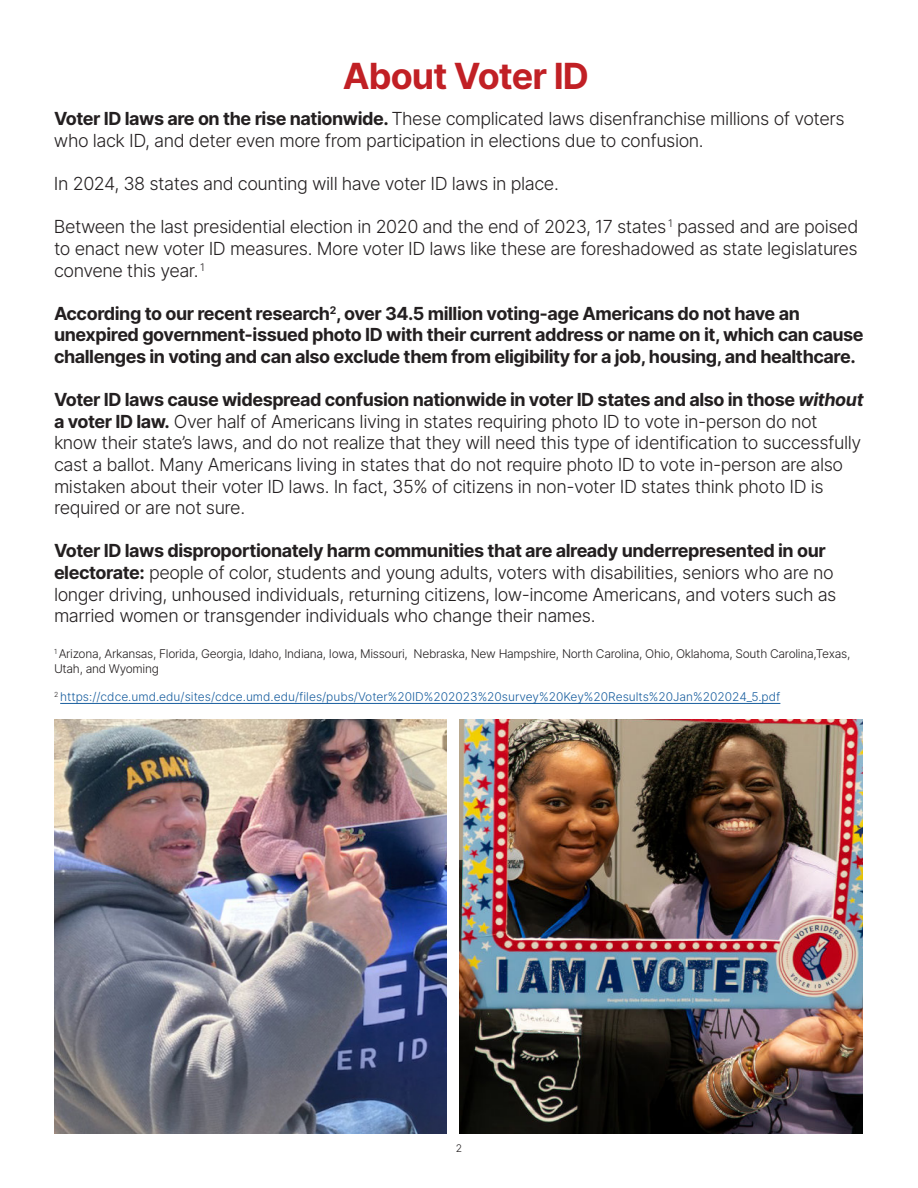
<style>
.page{position:relative;width:918px;height:1188px;background:#fff}
.page>*{position:absolute;margin:0;border:0;box-sizing:border-box;transform-origin:0 0}
.t1{font:36px "Inter V";letter-spacing:-.025em;color:#c12025}
.t2{font:300 18px/21.6px "Inter";letter-spacing:-.025em;color:#231f20}
.t3{font:700 18px/21.6px "Inter";letter-spacing:-.025em;color:#231f20}
.t4{font:300 12px/14.4px "Inter";letter-spacing:-.025em;color:#231f20}
.t5{font:300 12px "Inter";color:#175d9e}
.t6{font:300 10.5px "Inter";color:#231f20}
.s1{font-weight:700}
.s2{font-weight:700;font-style:italic}
</style>
<div class="page">
<hr style="left:60px;top:703px;width:720px;height:1px;background:#175d9e">
<img style="left:54px;top:719px;width:392px;height:415px">
<img style="left:459px;top:719px;width:404px;height:415px">
<h1 class="t1" style="left:343px;top:55px;width:248px">About Voter ID</h1>
<p class="t2" style="left:54px;top:108px;width:792px"><span class="s1">Voter ID laws are on the rise nationwide.</span> These complicated laws disenfranchise millions of voters who lack ID, and deter even more from participation in elections due to confusion.</p>
<p class="t2" style="left:54px;top:173px;width:506px">In 2024, 38 states and counting will have voter ID laws in place.</p>
<p class="t2" style="left:54px;top:216px;width:806px;text-align:justify">Between the last presidential election in 2020 and the end of 2023, 17 states <sup>1</sup> passed and are poised to enact new voter ID measures. More voter ID laws like these are foreshadowed as state legislatures convene this year. <sup>1</sup></p>
<p class="t3" style="left:54px;top:302px;width:811px">According to our recent research<sup>2</sup>, over 34.5 million voting-age Americans do not have an unexpired government-issued photo ID with their current address or name on it, which can cause challenges in voting and can also exclude them from eligibility for a job, housing, and healthcare.</p>
<p class="t2" style="left:54px;top:389px;width:811px"><span class="s1">Voter ID laws cause widespread confusion nationwide in voter ID states and also in those</span> <span class="s2">without </span><span class="s1">a voter ID law.</span> Over half of Americans living in states requiring photo ID to vote in-person do not know their state’s laws, and do not realize that they will need this type of identification to successfully cast a ballot. Many Americans living in states that do not require photo ID to vote in-person are also mistaken about their voter ID laws. In fact, 35% of citizens in non-voter ID states think photo ID is required or are not sure.</p>
<p class="t2" style="left:54px;top:540px;width:784px"><span class="s1">Voter ID laws disproportionately harm communities that are already underrepresented in our electorate:</span> people of color, students and young adults, voters with disabilities, seniors who are no longer driving, unhoused individuals, returning citizens, low-income Americans, and voters such as married women or transgender individuals who change their names.</p>
<p class="t4" style="left:54px;top:647px;width:798px"><sup>1</sup> Arizona, Arkansas, Florida, Georgia, Idaho, Indiana, Iowa, Missouri, Nebraska, New Hampshire, North Carolina, Ohio, Oklahoma, South Carolina,Texas,<br>Utah, and Wyoming</p>
<p class="t5" style="left:54px;top:690px;width:728px"><sup>2</sup> https://cdce.umd.edu/sites/cdce.umd.edu/files/pubs/Voter%20ID%202023%20survey%20Key%20Results%20Jan%202024_5.pdf</p>
<p class="t6" style="left:456px;top:1142px;width:8px">2</p>
</div>
